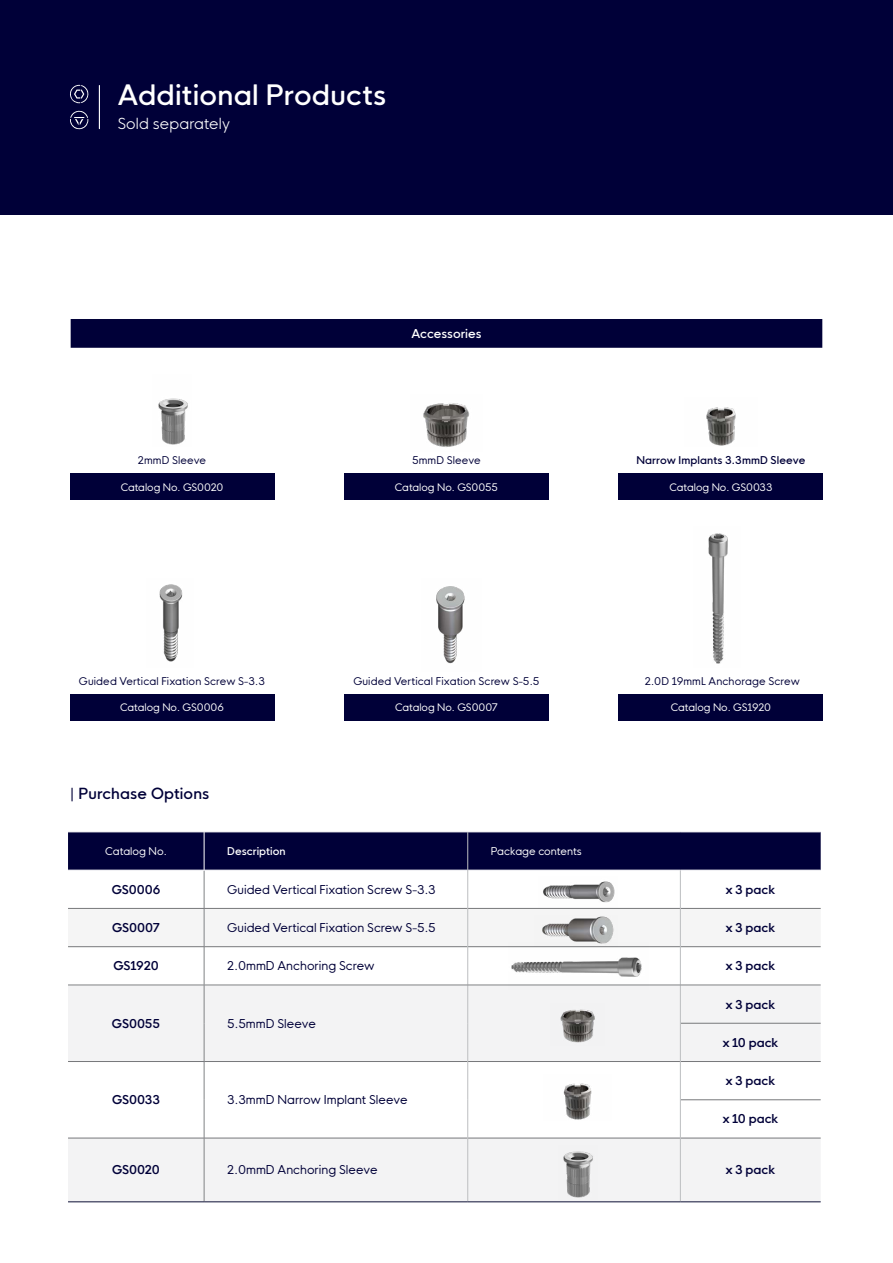
<style>
.page{position:relative;width:893px;height:1263px;background:#fff}
.page>*{position:absolute;margin:0;border:0;box-sizing:border-box;transform-origin:0 0}
.t1{font:27.45px "HK Nova Medium R";letter-spacing:.01em;color:#fff}
.t2{font:15px "HK Nova Medium R";letter-spacing:.01em;color:#000038}
.t3{font:15px "HK Nova Light R";letter-spacing:.01em;color:#fff}
.t4{font:12px "HK Nova Regular R";color:#000038}
.t5{font:12px "HK Nova Semi Bold R";color:#000038}
.t6{font:12px "HK Nova Medium R";color:#fff}
.t7{font:10.5px "HK Nova Regular R";letter-spacing:.01em;color:#000038}
.t8{font:10.5px "HK Nova Medium R";letter-spacing:.01em;color:#000038}
.t9{font:10.5px "HK Nova Regular R";color:#fff}
.t10{font:10.5px "HK Nova Medium R";color:#fff}
.t11{font:10.2px "HK Nova Regular R";color:#fff}
</style>
<div class="page">
<div style="left:0;top:0;width:893px;height:214px;background:#000038"></div>
<svg style="left:70px;top:85px;width:19px;height:18px"></svg>
<svg style="left:70px;top:110px;width:18px;height:20px"></svg>
<hr style="left:99px;top:85px;width:1px;height:44px;background:#fff">
<div style="left:70px;top:318px;width:753px;height:30px;background:#000038"></div>
<hr style="left:70px;top:318px;width:753px;height:1px;background:#fff">
<svg style="left:70px;top:319px;width:1px;height:29px"></svg>
<img style="left:708px;top:533px;width:20px;height:131px">
<div style="left:619px;top:694px;width:204px;height:27px;background:#000038"></div>
<img style="left:158px;top:398px;width:30px;height:47px">
<div style="left:70px;top:473px;width:204px;height:27px;background:#000038"></div>
<img style="left:159px;top:584px;width:24px;height:78px">
<div style="left:70px;top:694px;width:204px;height:27px;background:#000038"></div>
<img style="left:436px;top:586px;width:29px;height:78px">
<div style="left:344px;top:694px;width:205px;height:27px;background:#000038"></div>
<img style="left:706px;top:407px;width:30px;height:39px">
<div style="left:344px;top:473px;width:205px;height:27px;background:#000038"></div>
<img style="left:423px;top:403px;width:46px;height:44px">
<div style="left:619px;top:473px;width:204px;height:27px;background:#000038"></div>
<div style="left:68px;top:833px;width:753px;height:37px;background:#000038"></div>
<div style="left:203px;top:909px;width:477px;height:37px;background:#f5f5f5"></div>
<svg style="left:68px;top:947px;width:753px;height:38px"></svg>
<svg style="left:68px;top:986px;width:753px;height:215px;fill:#f3f3f4"></svg>
<hr style="left:204px;top:870px;width:1px;height:38px;background:#808285">
<hr style="left:204px;top:908px;width:1px;height:38px;background:#808285">
<hr style="left:204px;top:947px;width:1px;height:38px;background:#808285">
<hr style="left:204px;top:985px;width:1px;height:38px;background:#808285">
<hr style="left:204px;top:1023px;width:1px;height:38px;background:#808285">
<hr style="left:204px;top:1062px;width:1px;height:38px;background:#808285">
<hr style="left:204px;top:1100px;width:1px;height:38px;background:#808285">
<hr style="left:204px;top:1138px;width:1px;height:63px;background:#808285">
<hr style="left:204px;top:832px;width:1px;height:38px;background:#fff">
<hr style="left:204px;top:870px;width:264px;height:1px;background:#fff">
<hr style="left:68px;top:908px;width:136px;height:1px;background:#77787b">
<hr style="left:204px;top:908px;width:264px;height:1px;background:#77787b">
<hr style="left:468px;top:908px;width:212px;height:1px;background:#77787b">
<hr style="left:681px;top:908px;width:140px;height:1px;background:#77787b">
<hr style="left:68px;top:946px;width:136px;height:1px;background:#77787b">
<hr style="left:204px;top:946px;width:264px;height:1px;background:#77787b">
<hr style="left:468px;top:946px;width:212px;height:1px;background:#77787b">
<hr style="left:681px;top:946px;width:140px;height:1px;background:#77787b">
<hr style="left:681px;top:1023px;width:140px;height:1px;background:#77787b">
<hr style="left:68px;top:1061px;width:136px;height:1px;background:#77787b">
<hr style="left:204px;top:1061px;width:264px;height:1px;background:#77787b">
<hr style="left:468px;top:1061px;width:212px;height:1px;background:#77787b">
<hr style="left:681px;top:1061px;width:140px;height:1px;background:#77787b">
<hr style="left:681px;top:1099px;width:140px;height:1px;background:#77787b">
<hr style="left:68px;top:1138px;width:136px;height:1px;background:#77787b">
<hr style="left:204px;top:1138px;width:264px;height:1px;background:#77787b">
<hr style="left:468px;top:1138px;width:212px;height:1px;background:#77787b">
<hr style="left:681px;top:1138px;width:140px;height:1px;background:#77787b">
<hr style="left:467px;top:832px;width:1px;height:38px;background:#bcbec0">
<hr style="left:467px;top:870px;width:1px;height:38px;background:#bcbec0">
<hr style="left:680px;top:870px;width:1px;height:38px;background:#bcbec0">
<hr style="left:467px;top:908px;width:1px;height:39px;background:#bcbec0">
<hr style="left:680px;top:908px;width:1px;height:39px;background:#bcbec0">
<hr style="left:467px;top:947px;width:1px;height:38px;background:#bcbec0">
<hr style="left:680px;top:947px;width:1px;height:38px;background:#bcbec0">
<hr style="left:467px;top:985px;width:1px;height:38px;background:#bcbec0">
<hr style="left:680px;top:985px;width:1px;height:38px;background:#bcbec0">
<hr style="left:467px;top:1023px;width:1px;height:38px;background:#bcbec0">
<hr style="left:680px;top:1023px;width:1px;height:38px;background:#bcbec0">
<hr style="left:467px;top:1061px;width:1px;height:39px;background:#bcbec0">
<hr style="left:680px;top:1061px;width:1px;height:39px;background:#bcbec0">
<hr style="left:467px;top:1100px;width:1px;height:38px;background:#bcbec0">
<hr style="left:680px;top:1100px;width:1px;height:38px;background:#bcbec0">
<hr style="left:467px;top:1138px;width:1px;height:63px;background:#bcbec0">
<hr style="left:680px;top:1138px;width:1px;height:63px;background:#bcbec0">
<hr style="left:68px;top:985px;width:136px;height:1px;background:#808285">
<hr style="left:204px;top:985px;width:264px;height:1px;background:#808285">
<hr style="left:468px;top:985px;width:212px;height:1px;background:#808285">
<hr style="left:680px;top:985px;width:141px;height:1px;background:#808285">
<hr style="left:68px;top:1201px;width:136px;height:1px;background:#0d1036">
<hr style="left:204px;top:1201px;width:264px;height:1px;background:#0d1036">
<hr style="left:468px;top:1201px;width:212px;height:1px;background:#0d1036">
<hr style="left:680px;top:1201px;width:141px;height:1px;background:#0d1036">
<img style="left:538px;top:881px;width:79px;height:27px">
<img style="left:535px;top:915px;width:82px;height:27px">
<img style="left:550px;top:1003px;width:55px;height:43px">
<img style="left:544px;top:1075px;width:67px;height:46px">
<img style="left:558px;top:1146px;width:39px;height:53px">
<img style="left:508px;top:942px;width:141px;height:47px">
<h1 class="t1" style="left:118px;top:71px;width:270px">Additional Products</h1>
<p class="t3" style="left:118px;top:111px;width:114px">Sold separately</p>
<p class="t7" style="left:138px;top:451px;width:70px">2mmD Sleeve</p>
<p class="t11" style="left:121px;top:478px;width:104px">Catalog No. GS0020</p>
<p class="t6" style="left:411px;top:323px;width:72px">Accessories</p>
<p class="t7" style="left:412px;top:451px;width:70px">5mmD Sleeve</p>
<p class="t11" style="left:395px;top:478px;width:105px">Catalog No. GS0055</p>
<p class="t7" style="left:79px;top:672px;width:188px">Guided Vertical Fixation Screw S-3.3</p>
<p class="t11" style="left:120px;top:699px;width:105px">Catalog No. GS0006</p>
<p class="t2" style="left:70px;top:781px;width:141px">| Purchase Options</p>
<p class="t7" style="left:353px;top:672px;width:188px">Guided Vertical Fixation Screw S-5.5</p>
<p class="t11" style="left:395px;top:699px;width:104px">Catalog No. GS0007</p>
<p class="t8" style="left:636px;top:451px;width:171px">Narrow Implants 3.3mmD Sleeve</p>
<p class="t11" style="left:669px;top:478px;width:104px">Catalog No. GS0033</p>
<p class="t7" style="left:645px;top:672px;width:157px">2.0D 19mmL Anchorage Screw</p>
<p class="t11" style="left:671px;top:699px;width:102px">Catalog No. GS1920</p>
<p class="t9" style="left:105px;top:842px;width:63px">Catalog No.</p>
<p class="t10" style="left:227px;top:842px;width:60px">Description</p>
<p class="t9" style="left:491px;top:842px;width:92px">Package contents</p>
<p class="t5" style="left:112px;top:879px;width:50px">GS0006</p>
<p class="t4" style="left:227px;top:879px;width:210px">Guided Vertical Fixation Screw S-3.3</p>
<p class="t5" style="left:726px;top:879px;width:51px">x 3 pack</p>
<p class="t5" style="left:112px;top:917px;width:49px">GS0007</p>
<p class="t4" style="left:227px;top:917px;width:210px">Guided Vertical Fixation Screw S-5.5</p>
<p class="t5" style="left:726px;top:917px;width:51px">x 3 pack</p>
<p class="t5" style="left:113px;top:955px;width:47px">GS1920</p>
<p class="t4" style="left:227px;top:955px;width:149px">2.0mmD Anchoring Screw</p>
<p class="t5" style="left:726px;top:955px;width:51px">x 3 pack</p>
<p class="t5" style="left:112px;top:1013px;width:50px">GS0055</p>
<p class="t4" style="left:227px;top:1013px;width:90px">5.5mmD Sleeve</p>
<p class="t5" style="left:112px;top:1089px;width:50px">GS0033</p>
<p class="t4" style="left:227px;top:1089px;width:182px">3.3mmD Narrow Implant Sleeve</p>
<p class="t5" style="left:726px;top:994px;width:51px">x 3 pack</p>
<p class="t5" style="left:722px;top:1032px;width:58px">x 10 pack</p>
<p class="t5" style="left:726px;top:1070px;width:51px">x 3 pack</p>
<p class="t5" style="left:722px;top:1109px;width:58px">x 10 pack</p>
<p class="t5" style="left:112px;top:1160px;width:49px">GS0020</p>
<p class="t4" style="left:227px;top:1160px;width:152px">2.0mmD Anchoring Sleeve</p>
<p class="t5" style="left:726px;top:1160px;width:51px">x 3 pack</p>
</div>
